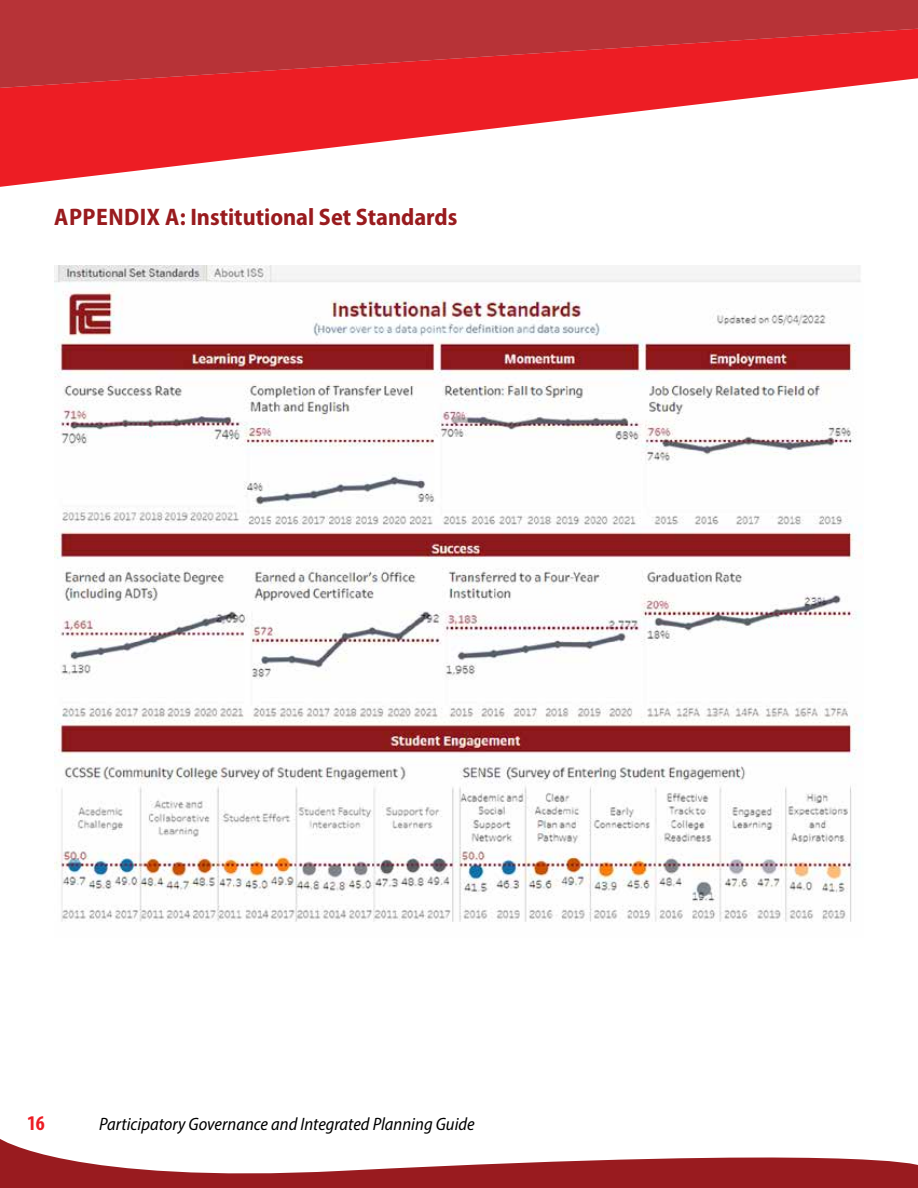
<style>
.page{position:relative;width:918px;height:1188px;background:#fff}
.page>*{position:absolute;margin:0;border:0;box-sizing:border-box;transform-origin:0 0}
.t1{font:700 semi-condensed 24px "Myriad Pro";color:#991b1e}
.t2{font:700 condensed 21px "Myriad Pro";color:#ed1c24}
.t3{font:italic semi-condensed 18px "Myriad Pro";color:#000}
</style>
<div class="page">
<svg style="left:0;top:1139px;width:917px;height:49px"></svg>
<svg style="left:917px;top:1164px;width:1px;height:24px"></svg>
<svg style="left:0;top:88px;width:835px;height:99px"></svg>
<svg style="left:0;top:0;width:918px;height:88px;background:#c92d32"></svg>
<img style="left:54px;top:266px;width:810px;height:656px">
<h1 class="t1" style="left:54px;top:204px;width:405px">APPENDIX A: Institutional Set Standards</h1>
<p class="t2" style="left:27px;top:1110px;width:19px">16</p>
<p class="t3" style="left:99px;top:1113px;width:377px">Participatory Governance and Integrated Planning Guide</p>
</div>
